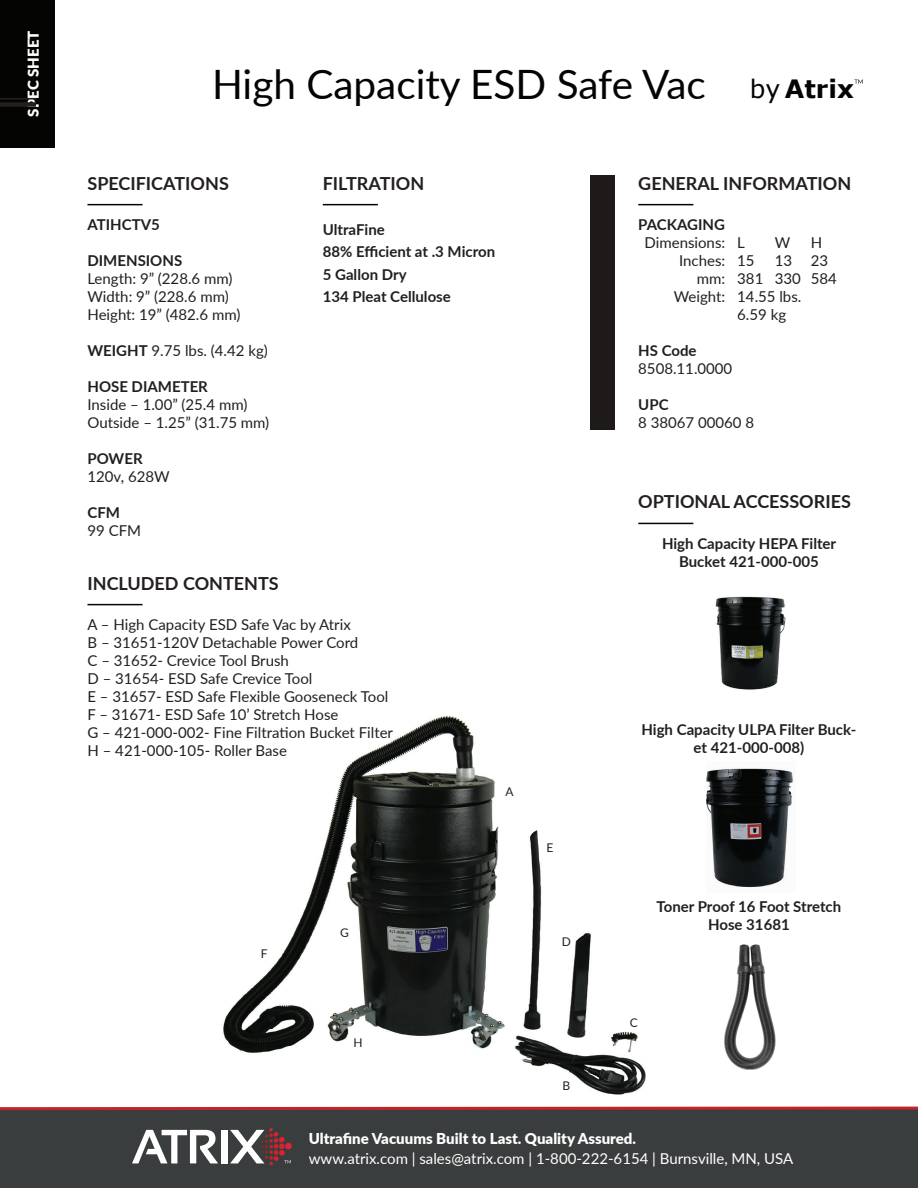
<style>
.page{position:relative;width:918px;height:1188px;background:#fff}
.page>*{position:absolute;margin:0;border:0;box-sizing:border-box;transform-origin:0 0}
.t1{font:40.5px "Lato";color:#040503}
.t2{font:700 18px "Lato";color:#231f20}
.t3{font:15px/18px "Lato";color:#231f20}
.t4{font:700 15px/22.5px "Lato";color:#231f20;text-align:center}
.t5{font:15px "Lato";color:#fff}
.t6{font:900 15px "Lato";color:#fff}
.t7{font:12px "Lato";color:#231f20}
.s1{font-family:"Verdana";font-size:25.2px}
.s2{font-family:"Verdana";font-weight:700;font-size:25.2px}
.s3{font-weight:700}
</style>
<div class="page">
<img style="left:223px;top:716px;width:423px;height:379px">
<svg style="left:855px;top:80px;width:8px;height:4px"></svg>
<hr style="left:87px;top:204px;width:56px;height:1px;background:#040503">
<hr style="left:323px;top:204px;width:55px;height:1px;background:#040503">
<hr style="left:638px;top:204px;width:55px;height:1px;background:#040503">
<hr style="left:638px;top:523px;width:55px;height:1px;background:#040503">
<hr style="left:87px;top:604px;width:56px;height:1px;background:#040503">
<div style="left:0;top:0;width:54px;height:148px;background:#040503"></div>
<img style="left:715px;top:596px;width:71px;height:94px">
<img style="left:706px;top:768px;width:87px;height:120px">
<img style="left:724px;top:944px;width:52px;height:125px">
<div style="left:0;top:1109px;width:918px;height:79px;background:#3a3d3d"></div>
<svg style="left:0;top:1106px;width:918px;height:5px"></svg>
<svg style="left:132px;top:1130px;width:86px;height:33px"></svg>
<div style="left:221px;top:1130px;width:6px;height:33px;background:#fff"></div>
<svg style="left:230px;top:1128px;width:62px;height:38px"></svg>
<div style="left:590px;top:175px;width:25px;height:255px;background:#1f1a1a"></div>
<hr style="left:0;top:98px;width:36px;height:2px;background:#231f20">
<div style="left:0;top:102px;width:36px;height:5px;background:#231f20"></div>
<p class="t6" style="left:22px;top:117px;width:87px;rotate:-90deg">SPEC SHEET</p>
<h1 class="t1" style="left:212px;top:55px;width:643px">High Capacity ESD Safe Vac <span class="s1">by</span> <span class="s2">Atrix</span></h1>
<p class="t2" style="left:87px;top:170px;width:143px">SPECIFICATIONS</p>
<p class="t4" style="left:87px;top:213px;width:74px">ATIHCTV5</p>
<p class="t4" style="left:87px;top:249px;width:96px">DIMENSIONS</p>
<p class="t3" style="left:87px;top:269px;width:154px">Length: 9” (228.6 mm)<br>Width: 9” (228.6 mm)<br>Height: 19” (482.6 mm)</p>
<p class="t3" style="left:87px;top:341px;width:182px"><span class="s3">WEIGHT</span> 9.75 lbs. (4.42 kg)</p>
<p class="t4" style="left:87px;top:375px;width:122px">HOSE DIAMETER</p>
<p class="t3" style="left:87px;top:395px;width:183px">Inside – 1.00” (25.4 mm)<br>Outside – 1.25” (31.75 mm)</p>
<p class="t4" style="left:87px;top:447px;width:57px">POWER</p>
<p class="t3" style="left:87px;top:467px;width:84px">120v, 628W</p>
<p class="t4" style="left:87px;top:501px;width:34px">CFM</p>
<p class="t3" style="left:87px;top:521px;width:55px">99 CFM</p>
<p class="t2" style="left:323px;top:170px;width:103px">FILTRATION</p>
<p class="t4" style="left:323px;top:217px;width:174px;text-align:left">UltraFine<br>88% Efficient at .3 Micron<br>5 Gallon Dry<br>134 Pleat Cellulose</p>
<p class="t2" style="left:87px;top:570px;width:193px">INCLUDED CONTENTS</p>
<p class="t3" style="left:87px;top:615px;width:307px">A – High Capacity ESD Safe Vac by Atrix<br>B – 31651-120V Detachable Power Cord<br>C – 31652- Crevice Tool Brush<br>D – 31654- ESD Safe Crevice Tool<br>E – 31657- ESD Safe Flexible Gooseneck Tool F – 31671- ESD Safe 10’ Stretch Hose<br>G – 421-000-002- Fine Filtration Bucket Filter H – 421-000-105- Roller Base</p>
<p class="t7" style="left:506px;top:783px;width:10px">A</p>
<p class="t7" style="left:261px;top:945px;width:8px">F</p>
<p class="t7" style="left:340px;top:924px;width:10px">G</p>
<p class="t7" style="left:354px;top:1034px;width:11px">H</p>
<p class="t7" style="left:547px;top:839px;width:8px">E</p>
<p class="t7" style="left:562px;top:933px;width:11px">D</p>
<p class="t7" style="left:563px;top:1077px;width:9px">B</p>
<p class="t2" style="left:638px;top:170px;width:215px">GENERAL INFORMATION</p>
<p class="t4" style="left:638px;top:213px;width:88px">PACKAGING</p>
<p class="t3" style="left:645px;top:233px;width:102px">Dimensions: L</p>
<p class="t3" style="left:775px;top:233px;width:17px">W</p>
<p class="t3" style="left:811px;top:233px;width:13px">H</p>
<p class="t3" style="left:679px;top:251px;width:77px">Inches: 15</p>
<p class="t3" style="left:775px;top:251px;width:55px">13 23</p>
<p class="t3" style="left:697px;top:269px;width:142px">mm: 381 330 584</p>
<p class="t3" style="left:674px;top:287px;width:129px">Weight: 14.55 lbs.</p>
<p class="t3" style="left:737px;top:305px;width:50px">6.59 kg</p>
<p class="t4" style="left:638px;top:339px;width:60px">HS Code</p>
<p class="t3" style="left:638px;top:359px;width:96px">8508.11.0000</p>
<p class="t4" style="left:638px;top:393px;width:32px">UPC</p>
<p class="t3" style="left:638px;top:413px;width:117px">8 38067 00060 8</p>
<p class="t2" style="left:638px;top:489px;width:214px">OPTIONAL ACCESSORIES</p>
<p class="t4" style="left:662px;top:534px;width:176px;line-height:18px">High Capacity HEPA Filter<br>Bucket 421-000-005</p>
<p class="t4" style="left:641px;top:720px;width:216px;line-height:18px">High Capacity ULPA Filter Buck&shy;et 421-000-008)</p>
<p class="t4" style="left:657px;top:897px;width:186px;line-height:18px">Toner Proof 16 Foot Stretch<br>Hose 31681</p>
<p class="t7" style="left:630px;top:1014px;width:10px">C</p>
<p class="t6" style="left:309px;top:1128px;width:329px">Ultrafine Vacuums Built to Last. Quality Assured.</p>
<p class="t5" style="left:309px;top:1148px;width:486px">www.atrix.com | sales@atrix.com | 1-800-222-6154 | Burnsville, MN, USA</p>
</div>
